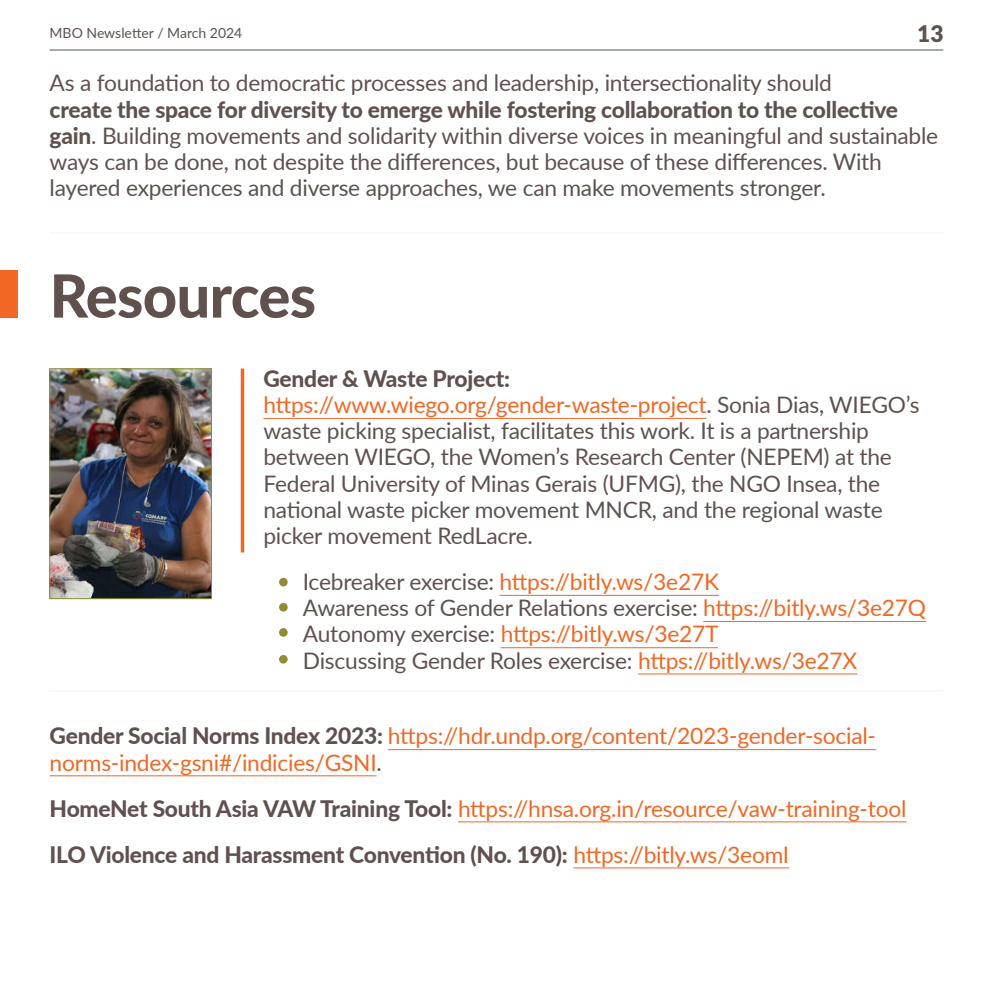
<style>
.page{position:relative;width:993px;height:993px;background:#fff}
.page>*{position:absolute;margin:0;border:0;box-sizing:border-box;transform-origin:0 0}
.t1{font:800 59.5px "Lato";letter-spacing:-.01em;color:#60514f}
.t2{font:22.75px/26.2px "Lato";letter-spacing:-.01em;color:#60514f}
.t3{font:800 22.75px/46px "Lato";letter-spacing:-.01em;color:#60514f}
.t4{font:22.75px/26.1px "Lato";letter-spacing:-.01em;color:#f26724}
.t5{font:900 22.75px "Lato";color:#60514f}
.t6{font:14px "Lato";color:#60514f}
.s1{font-weight:800}
.s2{color:#f26724}
.s3{font-weight:800;color:#60514f}
.s4{color:#60514f}
.s5{font-weight:400;color:#f26724}
</style>
<div class="page">
<div style="left:0;top:269px;width:18px;height:48px;background:#f26724"></div>
<hr style="left:50px;top:50px;width:893px;height:1px;background:#60514f">
<hr style="left:263px;top:418px;width:443px;height:1px;background:#f26724">
<hr style="left:499px;top:594px;width:220px;height:1px;background:#f26724">
<hr style="left:703px;top:621px;width:222px;height:1px;background:#f26724">
<hr style="left:500px;top:647px;width:217px;height:1px;background:#f26724">
<hr style="left:638px;top:673px;width:219px;height:1px;background:#f26724">
<hr style="left:388px;top:748px;width:488px;height:1px;background:#f26724">
<hr style="left:50px;top:775px;width:326px;height:1px;background:#f26724">
<hr style="left:458px;top:821px;width:448px;height:1px;background:#f26724">
<hr style="left:573px;top:867px;width:216px;height:1px;background:#f26724">
<img style="left:51px;top:370px;width:159px;height:226px">
<div style="left:49px;top:368px;width:163px;height:230px;border:1px solid #8f8c35"></div>
<hr style="left:241px;top:368px;width:3px;height:184px;background:#f26724">
<div style="left:279px;top:577px;width:8px;height:9px;background:#8f8c35;border-radius:50%"></div>
<div style="left:279px;top:602px;width:8px;height:9px;background:#8f8c35;border-radius:50%"></div>
<div style="left:279px;top:628px;width:8px;height:8px;background:#8f8c35;border-radius:50%"></div>
<div style="left:279px;top:654px;width:8px;height:9px;background:#8f8c35;border-radius:50%"></div>
<hr style="left:49px;top:690px;width:894px;height:1px;background:#f1f2f2">
<hr style="left:49px;top:232px;width:894px;height:1px;background:#f1f2f2">
<p class="t6" style="left:50px;top:23px;width:194px">MBO Newsletter / March 2024</p>
<p class="t5" style="left:916px;top:24px;width:28px">13</p>
<p class="t2" style="left:50px;top:69px;width:783px">As a foundation to democratic processes and leadership, intersectionality should</p>
<p class="t2" style="left:50px;top:98px;width:889px"><span class="s1">create the space for diversity to emerge while fostering collaboration to the collective gain</span>. Building movements and solidarity within diverse voices in meaningful and sustainable ways can be done, not despite the differences, but because of these differences. With layered experiences and diverse approaches, we can make movements stronger.</p>
<h1 class="t1" style="left:50px;top:251px;width:268px">Resources</h1>
<p class="t2" style="left:263px;top:364px;width:657px"><span class="s1">Gender &amp; Waste Project: </span><span class="s2">https://www.wiego.org/gender-waste-project</span>. Sonia Dias, WIEGO’s waste picking specialist, facilitates this work. It is a partnership between WIEGO, the Women’s Research Center (NEPEM) at the Federal University of Minas Gerais (UFMG), the NGO Insea, the national waste picker movement MNCR, and the regional waste picker movement RedLacre.</p>
<p class="t2" style="left:303px;top:567px;width:624px">Icebreaker exercise: <span class="s2">https://bitly.ws/3e27K<br></span>Awareness of Gender Relations exercise: <span class="s2">https://bitly.ws/3e27Q </span>Autonomy exercise: <span class="s2">https://bitly.ws/3e27T<br></span>Discussing Gender Roles exercise: <span class="s2">https://bitly.ws/3e27X</span></p>
<p class="t4" style="left:50px;top:721px;width:827px"><span class="s3">Gender Social Norms Index 2023:</span> https://hdr.undp.org/content/2023-gender-social&shy;norms-index-gsni#/indicies/GSNI<span class="s4">.</span></p>
<p class="t3" style="left:50px;top:784px;width:858px">HomeNet South Asia VAW Training Tool: <span class="s5">https://hnsa.org.in/resource/vaw-training-tool<br></span>ILO Violence and Harassment Convention (No. 190): <span class="s5">https://bitly.ws/3eomI</span></p>
</div>
